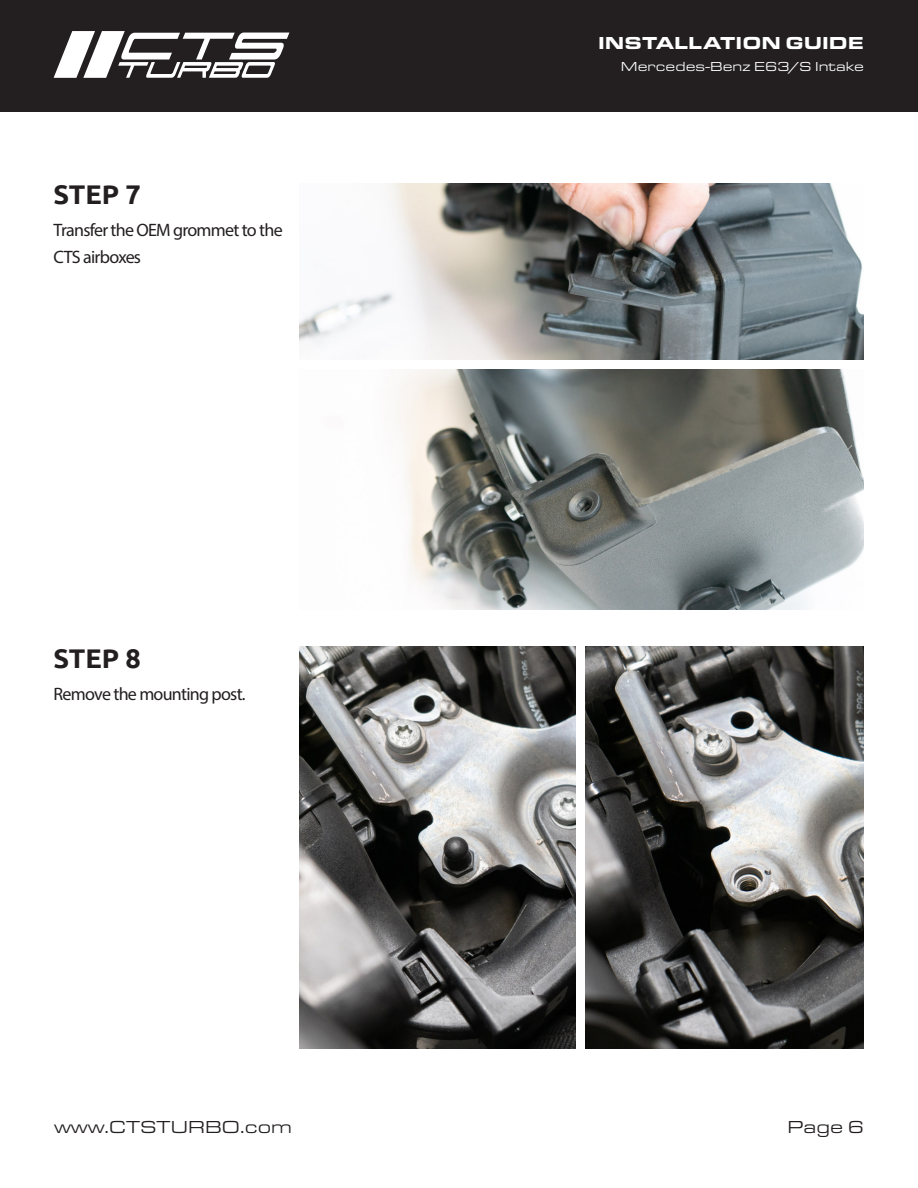
<style>
.page{position:relative;width:918px;height:1188px;background:#fff}
.page>*{position:absolute;margin:0;border:0;box-sizing:border-box;transform-origin:0 0}
.Ubuntu-Header{font:700 27px "Ubuntu";color:#231f20}
.Ubuntu-Text_Body{font:18px/27px "Myriad Pro";letter-spacing:-.04em;color:#231f20}
.t1{font:18px "Eurostile Ext";color:#231f20}
.t2{font:900 18px "Eurostile Ext";color:#fff}
.t3{font:13.5px "Eurostile Ext";color:#fff}
</style>
<div class="page">
<div style="left:0;top:0;width:918px;height:112px;background:#231f20"></div>
<svg style="left:54px;top:31px;width:235px;height:47px"></svg>
<img style="left:300px;top:647px;width:275px;height:402px">
<img style="left:585px;top:647px;width:279px;height:402px">
<img style="left:300px;top:183px;width:564px;height:177px">
<img style="left:395px;top:370px;width:469px;height:240px">
<p class="t2" style="left:598px;top:29px;width:267px">INSTALLATION GUIDE</p>
<p class="Ubuntu-Header" style="left:54px;top:178px;width:89px">STEP 7</p>
<p class="Ubuntu-Text_Body" style="left:54px;top:216px;width:231px">Transfer the OEM grommet to the<br>CTS airboxes</p>
<p class="Ubuntu-Header" style="left:54px;top:642px;width:89px">STEP 8</p>
<p class="Ubuntu-Text_Body" style="left:54px;top:680px;width:194px">Remove the mounting post.</p>
<p class="t3" style="left:621px;top:58px;width:245px">Mercedes-Benz E63/S Intake</p>
<p class="t1" style="left:54px;top:1115px;width:240px">www.CTSTURBO.com</p>
<p class="t1" style="left:787px;top:1115px;width:78px">Page 6</p>
</div>
